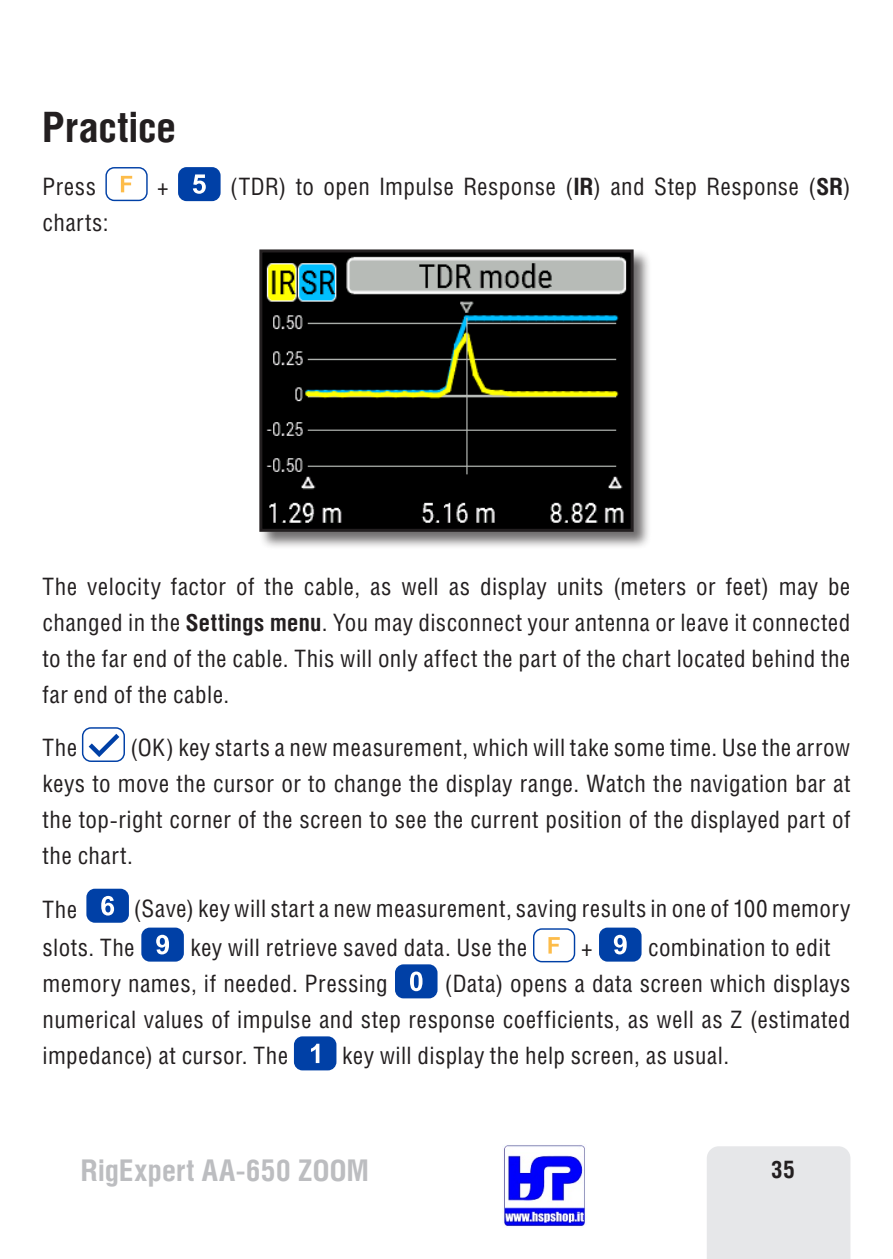
<style>
.page{position:relative;width:893px;height:1259px;background:#fff}
.page>*{position:absolute;margin:0;border:0;box-sizing:border-box;transform-origin:0 0}
.t1{font:700 42px "Helios Cond";color:#231f20}
.t2{font:700 30px "Helios Cond";letter-spacing:.01em;color:#bcbdc0}
.t3{font:24px/36px "Helios Cond";letter-spacing:.02em;color:#231f20;text-align:justify}
.t4{font:700 24px "Helios Cond";color:#231f20}
.s1{font-weight:700}
</style>
<div class="page">
<div style="left:105px;top:167px;width:43px;height:34px;border:1px solid #0040a6;border-radius:8px"></div>
<svg style="left:121px;top:176px;width:11px;height:16px"></svg>
<div style="left:178px;top:167px;width:43px;height:34px;background:#0040a6;border-radius:9px"></div>
<svg style="left:193px;top:174px;width:13px;height:20px"></svg>
<div style="left:259px;top:249px;width:393px;height:301px;background:#231f20;opacity:.65"></div>
<img style="left:263px;top:253px;width:367px;height:275px">
<div style="left:259px;top:249px;width:375px;height:283px;border:3px solid #231f20"></div>
<div style="left:82px;top:727px;width:43px;height:35px;border:1px solid #0040a6;border-radius:8px"></div>
<svg style="left:89px;top:734px;width:30px;height:23px"></svg>
<div style="left:86px;top:888px;width:43px;height:34px;background:#0040a6;border-radius:9px"></div>
<svg style="left:101px;top:896px;width:13px;height:19px"></svg>
<div style="left:141px;top:927px;width:43px;height:34px;background:#0040a6;border-radius:9px"></div>
<svg style="left:156px;top:934px;width:13px;height:20px"></svg>
<div style="left:533px;top:928px;width:42px;height:34px;border:1px solid #0040a6;border-radius:8px"></div>
<svg style="left:548px;top:937px;width:12px;height:16px"></svg>
<div style="left:599px;top:927px;width:42px;height:34px;background:#0040a6;border-radius:9px"></div>
<svg style="left:614px;top:934px;width:13px;height:20px"></svg>
<div style="left:395px;top:964px;width:42px;height:34px;background:#0040a6;border-radius:9px"></div>
<svg style="left:410px;top:971px;width:12px;height:20px"></svg>
<div style="left:294px;top:1036px;width:42px;height:34px;background:#0040a6;border-radius:9px"></div>
<svg style="left:311px;top:1043px;width:8px;height:20px"></svg>
<div style="left:707px;top:1146px;width:143px;height:113px;background:#e6e7e9"></div>
<img style="left:504px;top:1145px;width:81px;height:81px">
<h1 class="t1" style="left:43px;top:102px;width:135px">Practice</h1>
<p class="t3" style="left:43px;top:168px;width:55px">Press</p>
<p class="t3" style="left:157px;top:168px;width:13px">+</p>
<p class="t3" style="left:230px;top:168px;width:622px">(TDR) to open Impulse Response (<span class="s1">IR</span>) and Step Response (<span class="s1">SR</span>)</p>
<p class="t3" style="left:43px;top:204px;width:67px">charts:</p>
<p class="t3" style="left:43px;top:568px;width:809px">The velocity factor of the cable, as well as display units (meters or feet) may be changed in the <span class="s1">Settings menu</span>. You may disconnect your antenna or leave it connected to the far end of the cable. This will only affect the part of the chart located behind the far end of the cable.</p>
<p class="t3" style="left:43px;top:729px;width:36px">The</p>
<p class="t3" style="left:43px;top:729px;width:809px;text-indent:88px">(OK) key starts a new measurement, which will take some time. Use the arrow keys to move the cursor or to change the display range. Watch the navigation bar at the top-right corner of the screen to see the current position of the displayed part of the chart.</p>
<p class="t3" style="left:43px;top:890px;width:36px">The</p>
<p class="t3" style="left:43px;top:889px;width:809px;line-height:39px;text-indent:91px">(Save) key will start a new measurement, saving results in one of 100 memory slots. The</p>
<p class="t3" style="left:190px;top:929px;width:338px">key will retrieve saved data. Use the</p>
<p class="t3" style="left:581px;top:929px;width:13px">+</p>
<p class="t3" style="left:648px;top:929px;width:184px">combination to edit</p>
<p class="t3" style="left:43px;top:965px;width:347px">memory names, if needed. Pressing</p>
<p class="t3" style="left:43px;top:965px;width:809px;text-indent:402px">(Data) opens a data screen which displays numerical values of impulse and step response coefficients, as well as Z (estimated impedance) at cursor. The</p>
<p class="t3" style="left:342px;top:1037px;width:388px">key will display the help screen, as usual.</p>
<p class="t2" style="left:81px;top:1152px;width:290px">RigExpert AA-650 ZOOM</p>
<p class="t4" style="left:771px;top:1154px;width:26px">35</p>
</div>
